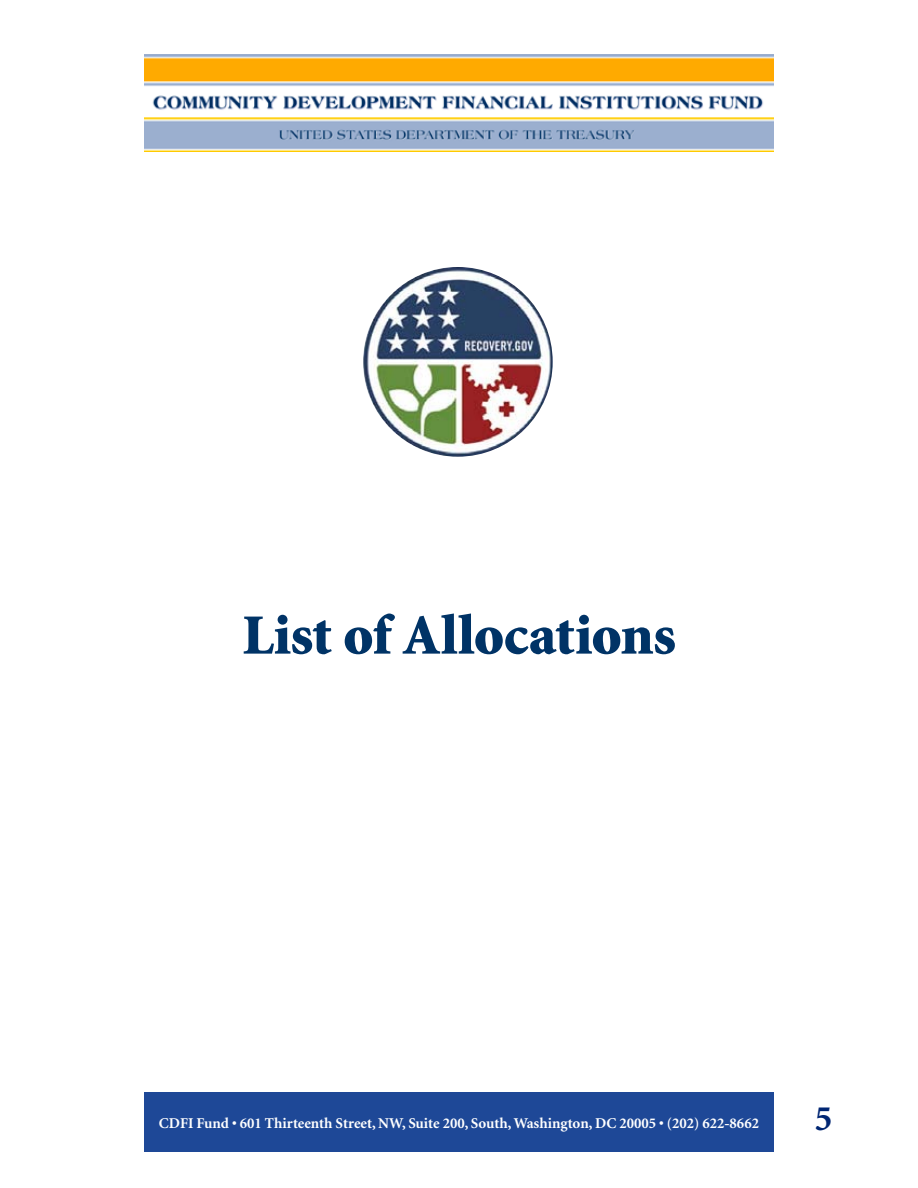
<style>
.page{position:relative;width:918px;height:1188px;background:#fff}
.page>*{position:absolute;margin:0;border:0;box-sizing:border-box;transform-origin:0 0}
.TITLE_PAGE{font:900 57px "Minion";letter-spacing:-.005em;color:#036}
.t1{font:700 36px "Minion";color:#002673}
.t2{font:700 15px "Minion";color:#fff}
</style>
<div class="page">
<img style="left:144px;top:54px;width:630px;height:97px">
<div style="left:144px;top:1092px;width:630px;height:60px;background:#1e4897"></div>
<img style="left:363px;top:267px;width:190px;height:190px;border-radius:95px">
<p class="TITLE_PAGE" style="left:242px;top:606px;width:435px">List of Allocations</p>
<p class="t2" style="left:159px;top:1115px;width:602px">CDFI Fund • 601 Thirteenth Street, NW, Suite 200, South, Washington, DC 20005 • (202) 622-8662</p>
<h2 class="t1" style="left:815px;top:1101px;width:19px">5</h2>
</div>
